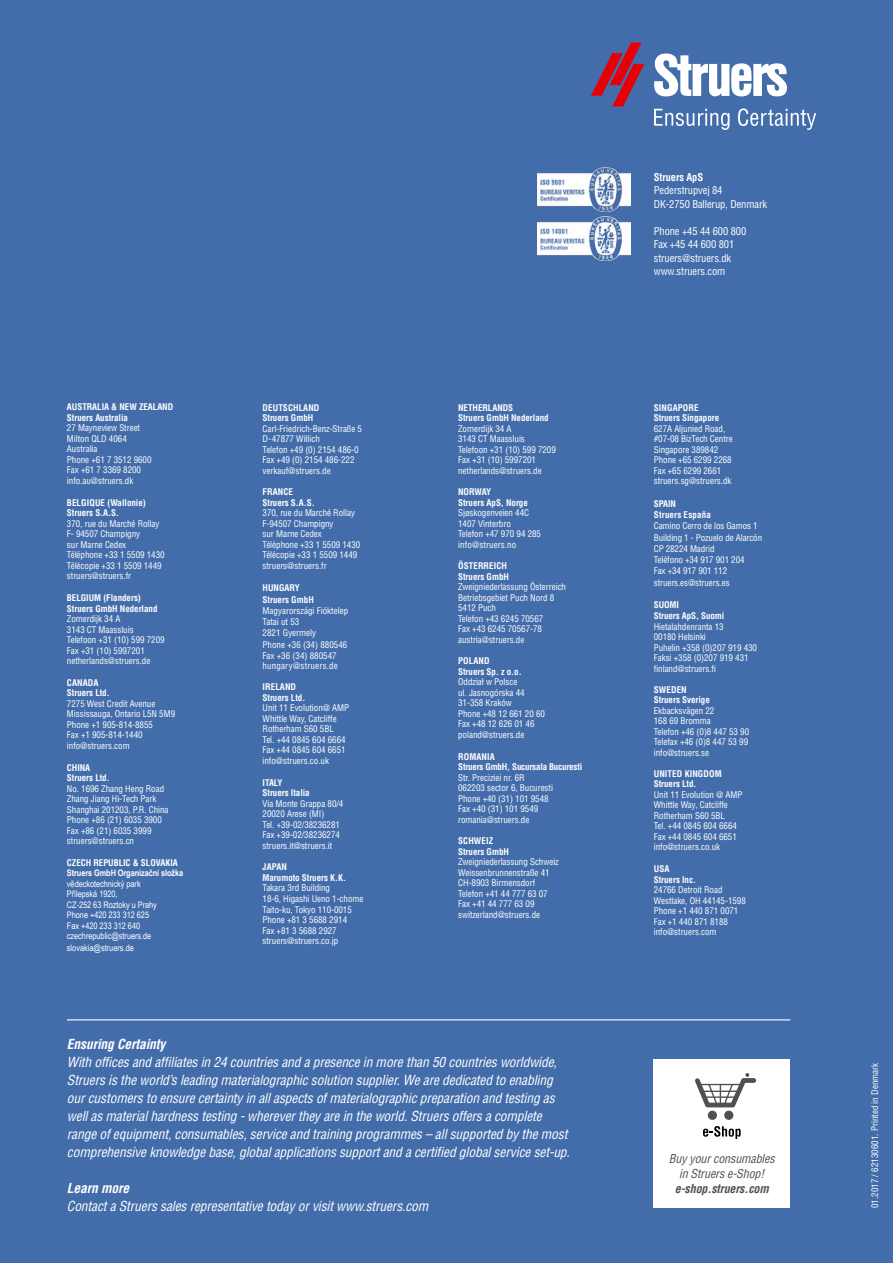
<style>
.page{position:relative;width:893px;height:1263px;background:#436daa}
.page>*{position:absolute;margin:0;border:0;box-sizing:border-box;transform-origin:0 0}
.t1{font:italic condensed 13.5px/18px "Helvetica LT Std";letter-spacing:-.01em;color:#fff}
.t2{font:italic 700 condensed 13.5px "Helvetica LT Std";letter-spacing:-.01em;color:#fff}
.t3{font:italic condensed 12px/15px "Helvetica LT Std";letter-spacing:-.01em;color:#504f53;text-align:center}
.t4{font:italic 700 condensed 12px "Helvetica LT Std";letter-spacing:-.01em;color:#504f53}
.t5{font:condensed 10.5px/13.5px "Helvetica LT Std";letter-spacing:-.01em;color:#fff}
.t6{font:700 condensed 10.5px "Helvetica LT Std";letter-spacing:-.01em;color:#fff}
.t7{font:condensed 9px/10.5px "Helvetica LT Std";letter-spacing:-.005em;color:#fff}
.t8{font:700 condensed 9px/10.5px "Helvetica LT Std";letter-spacing:-.005em;color:#fff}
.t9{font:9px/10.6px "Arial Narrow HDM";letter-spacing:-.005em;color:#fff}
.t10{font:700 9px "Arial Narrow HDM";letter-spacing:-.01em;color:#fff}
.t11{font:700 condensed 9px/11.2px "Helvetica LT Std";letter-spacing:.015em;color:#fff}
</style>
<div class="page">
<hr style="left:67px;top:1019px;width:723px;height:1px;background:#fff">
<svg style="left:654px;top:53px;width:133px;height:44px"></svg>
<svg style="left:591px;top:43px;width:53px;height:63px"></svg>
<svg style="left:654px;top:109px;width:76px;height:21px"></svg>
<svg style="left:738px;top:108px;width:78px;height:22px"></svg>
<img style="left:537px;top:217px;width:94px;height:43px">
<img style="left:537px;top:167px;width:94px;height:44px">
<div style="left:654px;top:1059px;width:136px;height:149px;background:#fff"></div>
<p class="t8" style="left:67px;top:402px;width:108px">AUSTRALIA &amp; NEW ZEALAND<br>Struers Australia</p>
<p class="t7" style="left:67px;top:423px;width:86px">27 Mayneview Street<br>Milton QLD 4064<br>Australia<br>Phone +61 7 3512 9600<br>Fax +61 7 3369 8200 info.au@struers.dk</p>
<p class="t8" style="left:67px;top:497px;width:80px">BELGIQUE (Wallonie)<br>Struers S.A.S.</p>
<p class="t7" style="left:67px;top:518px;width:99px">370, rue du Marché Rollay<br>F- 94507 Champigny<br>sur Marne Cedex<br>Téléphone +33 1 5509 1430<br>Télécopie +33 1 5509 1449 struers@struers.fr</p>
<p class="t8" style="left:67px;top:592px;width:92px">BELGIUM (Flanders)<br>Struers GmbH Nederland</p>
<p class="t7" style="left:67px;top:613px;width:99px">Zomerdijk 34 A<br>3143 CT Maassluis<br>Telefoon +31 (10) 599 7209<br>Fax +31 (10) 5997201 netherlands@struers.de</p>
<p class="t8" style="left:67px;top:677px;width:44px">CANADA<br>Struers Ltd.</p>
<p class="t7" style="left:67px;top:698px;width:110px">7275 West Credit Avenue<br>Mississauga, Ontario L5N 5M9<br>Phone +1 905-814-8855<br>Fax +1 905-814-1440 info@struers.com</p>
<p class="t8" style="left:67px;top:762px;width:44px">CHINA<br>Struers Ltd.</p>
<p class="t7" style="left:67px;top:783px;width:103px">No. 1696 Zhang Heng Road<br>Zhang Jiang Hi-Tech Park<br>Shanghai 201203, P.R. China<br>Phone +86 (21) 6035 3900<br>Fax +86 (21) 6035 3999 struers@struers.cn</p>
<p class="t8" style="left:67px;top:857px;width:112px">CZECH REPUBLIC &amp; SLOVAKIA</p>
<p class="t10" style="left:67px;top:866px;width:118px">Struers GmbH Organizační složka</p>
<p class="t9" style="left:67px;top:878px;width:91px">vědeckotechnický park<br>Přílepská 1920,<br>CZ-252 63 Roztoky u Prahy<br>Phone +420 233 312 625<br>Fax +420 233 312 640 czechrepublic@struers.de slovakia@struers.de</p>
<p class="t8" style="left:263px;top:402px;width:58px">DEUTSCHLAND<br>Struers GmbH</p>
<p class="t7" style="left:263px;top:423px;width:101px">Carl-Friedrich-Benz-Straße 5<br>D- 47877 Willich<br>Telefon +49 (0) 2154 486-0<br>Fax +49 (0) 2154 486-222 verkauf@struers.de</p>
<p class="t8" style="left:263px;top:487px;width:54px">FRANCE<br>Struers S.A.S.</p>
<p class="t7" style="left:263px;top:508px;width:99px">370, rue du Marché Rollay<br>F-94507 Champigny<br>sur Marne Cedex<br>Téléphone +33 1 5509 1430<br>Télécopie +33 1 5509 1449 struers@struers.fr</p>
<p class="t8" style="left:263px;top:582px;width:53px;line-height:11.2px">HUNGARY<br>Struers GmbH</p>
<p class="t7" style="left:263px;top:605px;width:87px;line-height:11.1px">Magyarországi Fióktelep<br>Tatai ut 53<br>2821 Gyermely<br>Phone +36 (34) 880546<br>Fax +36 (34) 880547 hungary@struers.de</p>
<p class="t8" style="left:263px;top:682px;width:44px">IRELAND<br>Struers Ltd.</p>
<p class="t7" style="left:263px;top:703px;width:88px">Unit 11 Evolution@ AMP<br>Whittle Way, Catcliffe<br>Rotherham S60 5BL<br>Tel. +44 0845 604 6664<br>Fax +44 0845 604 6651 info@struers.co.uk</p>
<p class="t8" style="left:263px;top:777px;width:49px">ITALY<br>Struers Italia</p>
<p class="t7" style="left:263px;top:798px;width:82px">Via Monte Grappa 80/4<br>20020 Arese (MI)<br>Tel. +39-02/38236281<br>Fax +39-02/38236274 struers.it@struers.it</p>
<p class="t8" style="left:263px;top:862px;width:85px">JAPAN<br>Marumoto Struers K.K.</p>
<p class="t7" style="left:263px;top:883px;width:102px">Takara 3rd Building<br>18-6, Higashi Ueno 1-chome<br>Taito-ku, Tokyo 110-0015<br>Phone +81 3 5688 2914<br>Fax +81 3 5688 2927 struers@struers.co.jp</p>
<p class="t8" style="left:458px;top:402px;width:92px">NETHERLANDS<br>Struers GmbH Nederland</p>
<p class="t7" style="left:458px;top:423px;width:99px">Zomerdijk 34 A<br>3143 CT Maassluis<br>Telefoon +31 (10) 599 7209<br>Fax +31 (10) 5997201 netherlands@struers.de</p>
<p class="t8" style="left:458px;top:487px;width:71px">NORWAY<br>Struers ApS, Norge</p>
<p class="t7" style="left:458px;top:508px;width:84px">Sjøskogenveien 44C<br>1407 Vinterbro<br>Telefon +47 970 94 285 info@struers.no</p>
<p class="t8" style="left:458px;top:560px;width:52px">ÖSTERREICH<br>Struers GmbH</p>
<p class="t7" style="left:458px;top:581px;width:109px">Zweigniederlassung Österreich<br>Betriebsgebiet Puch Nord 8<br>5412 Puch<br>Telefon +43 6245 70567<br>Fax +43 6245 70567-78 austria@struers.de</p>
<p class="t8" style="left:458px;top:656px;width:65px">POLAND<br>Struers Sp. z o.o.</p>
<p class="t7" style="left:458px;top:677px;width:88px">Oddział w Polsce<br>ul. Jasnogórska 44<br>31-358 Kraków<br>Phone +48 12 661 20 60<br>Fax +48 12 626 01 46 poland@struers.de</p>
<p class="t8" style="left:458px;top:751px;width:125px">ROMANIA<br>Struers GmbH, Sucursala Bucuresti</p>
<p class="t7" style="left:458px;top:772px;width:96px">Str. Preciziei nr. 6R<br>062203 sector 6, Bucuresti<br>Phone +40 (31) 101 9548<br>Fax +40 (31) 101 9549 romania@struers.de</p>
<p class="t8" style="left:458px;top:836px;width:52px">SCHWEIZ<br>Struers GmbH</p>
<p class="t7" style="left:458px;top:857px;width:102px">Zweigniederlassung Schweiz<br>Weissenbrunnenstraße 41<br>CH-8903 Birmensdorf<br>Telefon +41 44 777 63 07<br>Fax +41 44 777 63 09 switzerland@struers.de</p>
<h1 class="t2" style="left:67px;top:1035px;width:100px">Ensuring Certainty</h1>
<p class="t1" style="left:67px;top:1053px;width:504px">With offices and affiliates in 24 countries and a presence in more than 50 countries worldwide, Struers is the world’s leading materialographic solution supplier. We are dedicated to enabling our customers to ensure certainty in all aspects of materialographic preparation and testing as well as material hardness testing - wherever they are in the world. Struers offers a complete range of equipment, consumables, service and training programmes – all supported by the most comprehensive knowledge base, global applications support and a certified global service set-up.</p>
<h1 class="t2" style="left:67px;top:1179px;width:64px">Learn more</h1>
<h1 class="t1" style="left:67px;top:1197px;width:363px">Contact a Struers sales representative today or visit www.struers.com</h1>
<p class="t6" style="left:654px;top:170px;width:51px">Struers ApS</p>
<p class="t5" style="left:654px;top:184px;width:115px">Pederstrupvej 84<br>DK-2750 Ballerup, Denmark</p>
<p class="t5" style="left:654px;top:224px;width:94px">Phone +45 44 600 800<br>Fax +45 44 600 801 struers@struers.dk www.struers.com</p>
<p class="t8" style="left:654px;top:402px;width:67px">SINGAPORE<br>Struers Singapore</p>
<p class="t7" style="left:654px;top:423px;width:80px">627A Aljunied Road, #07-08 BizTech Centre<br>Singapore 389842<br>Phone +65 6299 2268<br>Fax +65 6299 2661 struers.sg@struers.dk</p>
<p class="t11" style="left:654px;top:498px;width:59px">SPAIN<br>Struers España</p>
<p class="t7" style="left:654px;top:520px;width:110px;line-height:11.2px">Camino Cerro de los Gamos 1<br>Building 1 - Pozuelo de Alarcón<br>CP 28224 Madrid<br>Teléfono +34 917 901 204<br>Fax +34 917 901 112 struers.es@struers.es</p>
<p class="t8" style="left:654px;top:599px;width:72px;line-height:11.2px">SUOMI<br>Struers ApS, Suomi</p>
<p class="t7" style="left:654px;top:621px;width:105px">Hietalahdenranta 13<br>00180 Helsinki<br>Puhelin +358 (0)207 919 430<br>Faksi +358 (0)207 919 431 finland@struers.fi</p>
<p class="t8" style="left:654px;top:684px;width:58px">SWEDEN<br>Struers Sverige</p>
<p class="t7" style="left:654px;top:705px;width:97px">Ekbacksvägen 22<br>168 69 Bromma<br>Telefon +46 (0)8 447 53 90<br>Telefax +46 (0)8 447 53 99 info@struers.se</p>
<p class="t8" style="left:654px;top:768px;width:69px">UNITED KINGDOM<br>Struers Ltd.</p>
<p class="t7" style="left:654px;top:789px;width:90px">Unit 11 Evolution @ AMP<br>Whittle Way, Catcliffe<br>Rotherham S60 5BL<br>Tel. +44 0845 604 6664<br>Fax +44 0845 604 6651 info@struers.co.uk</p>
<p class="t8" style="left:654px;top:864px;width:44px">USA<br>Struers Inc.</p>
<p class="t7" style="left:654px;top:885px;width:94px">24766 Detroit Road<br>Westlake, OH 44145-1598<br>Phone +1 440 871 0071<br>Fax +1 440 871 8188 info@struers.com</p>
<h2 class="t3" style="left:669px;top:1151px;width:107px">Buy your consumables in Struers e-Shop!</h2>
<h2 class="t4" style="left:675px;top:1181px;width:95px">e-shop.struers.com</h2>
<p class="t7" style="left:870px;top:1208px;width:147px;rotate:-90deg">01.2017 / 62130601. Printed in Denmark</p>
</div>
